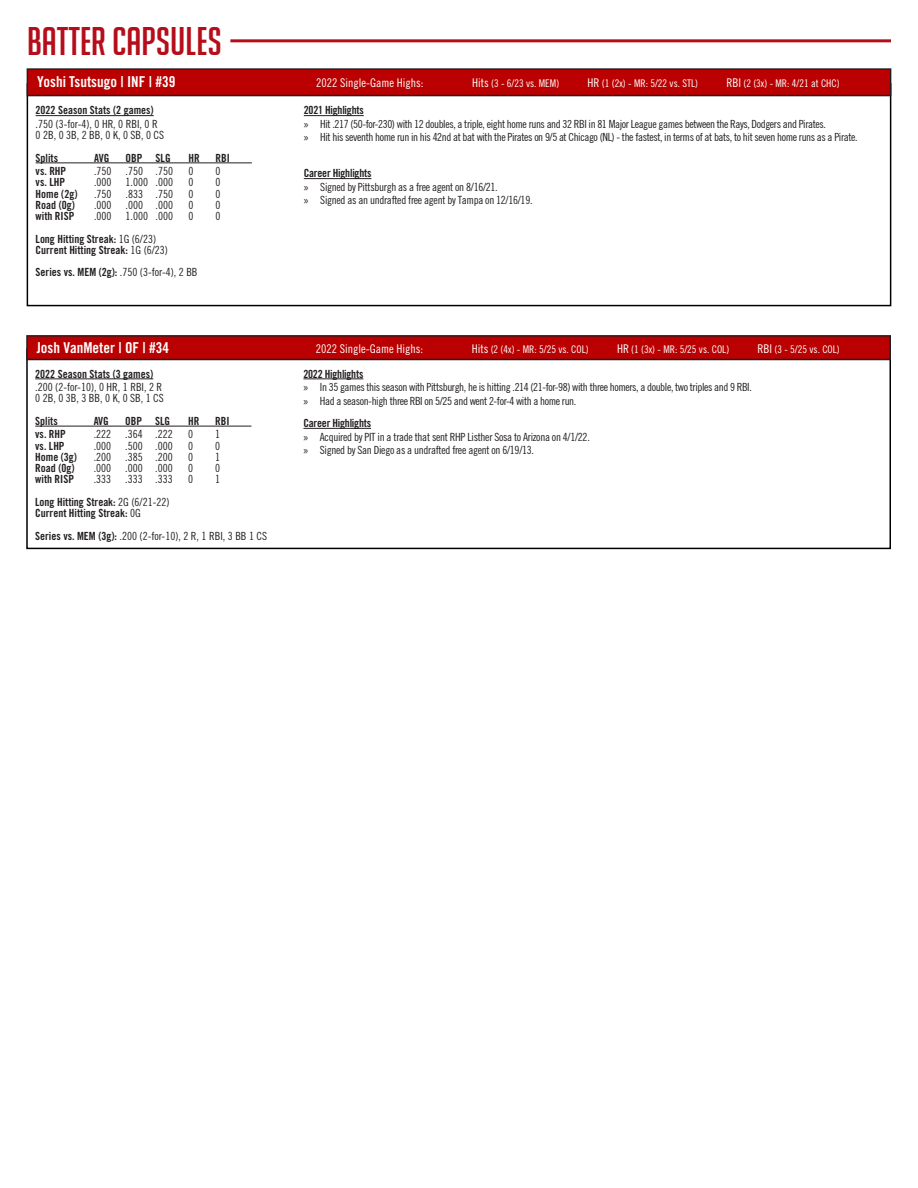
<style>
.page{position:relative;width:918px;height:1188px;background:#fff}
.page>*{position:absolute;margin:0;border:0;box-sizing:border-box;transform-origin:0 0}
.t1{font:39px "Big Noodle Titling";color:#b50e1a}
.t2{font:15px "Trade Gothic LT Std Bd Cn 20";color:#fff}
.t3{font:12px "Trade Gothic LT Std Cn 18";color:#fff}
.t4{font:condensed 11.25px "Trade Gothic No.18";letter-spacing:-.035em;color:#231f20}
.t5{font:11.25px "Trade Gothic LT Std Bd Cn 20";color:#231f20}
.t6{font:11.25px "Trade Gothic LT Std Cn 18";letter-spacing:-.025em;color:#231f20}
.t7{font:11.25px "Trade Gothic LT Std Cn 18";color:#231f20}
.t8{font:11.25px "Trade Gothic LT Std Bd Cn 20";letter-spacing:-.02em;color:#231f20}
.t9{font:10.5px "Trade Gothic LT Std Cn 18";color:#fff}
.s1{font-size:12px}
.s2{font-family:"Trade Gothic LT Std Cn 18"}
.s3{font-family:"Myriad Pro";font-stretch:normal}
.s4{font-family:"Myriad Pro"}
.s5{font-family:"Trade Gothic LT Std Bd Cn 20"}
</style>
<div class="page">
<hr style="left:230px;top:39px;width:661px;height:3px;background:#b50e1a">
<div style="left:26px;top:348px;width:865px;height:201px;border:2px solid #000"></div>
<hr style="left:35px;top:379px;width:118px;height:1px;background:#231f20">
<hr style="left:35px;top:426px;width:216px;height:1px;background:#231f20">
<hr style="left:303px;top:379px;width:60px;height:1px;background:#231f20">
<hr style="left:303px;top:428px;width:68px;height:1px;background:#231f20">
<div style="left:27px;top:336px;width:863px;height:23px;background:#ba0000"></div>
<div style="left:26px;top:335px;width:865px;height:25px;border:2px solid #231f20"></div>
<hr style="left:36px;top:115px;width:118px;height:1px;background:#231f20">
<hr style="left:36px;top:163px;width:216px;height:1px;background:#231f20">
<hr style="left:304px;top:115px;width:60px;height:1px;background:#231f20">
<hr style="left:304px;top:178px;width:67px;height:1px;background:#231f20">
<div style="left:27px;top:69px;width:864px;height:27px;background:#ba0000"></div>
<div style="left:27px;top:68px;width:864px;height:28px;border:2px solid #231f20"></div>
<p class="t1" style="left:27px;top:20px;width:197px">baTTER CAPSULES</p>
<p class="t2" style="left:37px;top:72px;width:140px">Yoshi Tsutsugo | INF | #39</p>
<p class="t3" style="left:316px;top:75px;width:109px">2022 Single-Game Highs:</p>
<p class="t9" style="left:472px;top:77px;width:89px"><span class="s1">Hits</span> (3 - 6/23 vs. MEM)</p>
<p class="t9" style="left:588px;top:77px;width:112px"><span class="s1">HR</span> (1 (2x) - MR: 5/22 vs. STL)</p>
<p class="t9" style="left:726px;top:77px;width:115px"><span class="s1">RBI</span> (2 (3x) - MR: 4/21 at CHC)</p>
<p class="t5" style="left:36px;top:104px;width:120px">2022 Season Stats (2 games)</p>
<p class="t7" style="left:36px;top:117px;width:124px">.750 (3-for-4), 0 HR, 0 RBI, 0 R</p>
<p class="t6" style="left:36px;top:129px;width:130px">0 2B, 0 3B, 2 BB, 0 K, 0 SB, 0 CS</p>
<p class="t5" style="left:36px;top:151px;width:24px">Splits</p>
<p class="t5" style="left:94px;top:151px;width:17px">AVG</p>
<p class="t5" style="left:126px;top:151px;width:46px">OBP SLG</p>
<p class="t5" style="left:189px;top:151px;width:13px">HR</p>
<p class="t5" style="left:216px;top:151px;width:16px">RBI</p>
<p class="t5" style="left:36px;top:164px;width:32px">vs. RHP</p>
<p class="t7" style="left:94px;top:165px;width:80px">.750 .750 .750</p>
<p class="t6" style="left:189px;top:165px;width:6px">0</p>
<p class="t6" style="left:216px;top:165px;width:6px">0</p>
<p class="t5" style="left:36px;top:176px;width:31px">vs. LHP</p>
<p class="t7" style="left:94px;top:176px;width:80px">.000 1.000 .000</p>
<p class="t6" style="left:189px;top:176px;width:6px">0</p>
<p class="t6" style="left:216px;top:176px;width:6px">0</p>
<p class="t5" style="left:36px;top:187px;width:43px">Home (2g)</p>
<p class="t7" style="left:94px;top:187px;width:80px">.750 .833 .750</p>
<p class="t6" style="left:189px;top:187px;width:6px">0</p>
<p class="t6" style="left:216px;top:187px;width:6px">0</p>
<p class="t5" style="left:36px;top:198px;width:41px">Road (0g)</p>
<p class="t7" style="left:94px;top:198px;width:80px">.000 .000 .000</p>
<p class="t6" style="left:189px;top:198px;width:6px">0</p>
<p class="t6" style="left:216px;top:198px;width:6px">0</p>
<p class="t5" style="left:36px;top:209px;width:40px">with RISP</p>
<p class="t7" style="left:94px;top:210px;width:80px">.000 1.000 .000</p>
<p class="t6" style="left:189px;top:210px;width:6px">0</p>
<p class="t6" style="left:216px;top:210px;width:6px">0</p>
<p class="t5" style="left:36px;top:232px;width:122px">Long Hitting Streak: <span class="s2">1G (6/23)</span></p>
<p class="t5" style="left:36px;top:243px;width:134px">Current Hitting Streak: <span class="s2">1G (6/23)</span></p>
<p class="t5" style="left:36px;top:266px;width:163px">Series vs. MEM (2g): <span class="s2">.750 (3-for-4), 2 BB</span></p>
<p class="t8" style="left:304px;top:104px;width:61px">2021 Highlights</p>
<p class="t4" style="left:304px;top:117px;width:524px"><span class="s3">»</span> Hit .217 (50-for-230) with 12 doubles, a triple, eight home runs and 32 RBI in 81 Major League games between the Rays, Dodgers and Pirates.</p>
<p class="t4" style="left:304px;top:131px;width:555px"><span class="s3">»</span> Hit his seventh home run in his 42nd at bat with the Pirates on 9/5 at Chicago (NL) - the fastest, in terms of at bats, to hit seven home runs as a Pirate.</p>
<p class="t8" style="left:304px;top:167px;width:69px">Career Highlights</p>
<p class="t6" style="left:304px;top:180px;width:195px"><span class="s4">»</span> Signed by Pittsburgh as a free agent on 8/16/21.</p>
<p class="t6" style="left:304px;top:194px;width:230px"><span class="s4">»</span> Signed as an undrafted free agent by Tampa on 12/16/19.</p>
<p class="t2" style="left:37px;top:339px;width:134px">Josh VanMeter | OF | #34</p>
<p class="t3" style="left:316px;top:342px;width:109px">2022 Single-Game Highs:</p>
<p class="t9" style="left:472px;top:343px;width:118px"><span class="s1">Hits</span> (2 (4x) - MR: 5/25 vs. COL)</p>
<p class="t9" style="left:617px;top:343px;width:114px"><span class="s1">HR</span> (1 (3x) - MR: 5/25 vs. COL)</p>
<p class="t9" style="left:758px;top:343px;width:84px"><span class="s1">RBI</span> (3 - 5/25 vs. COL)</p>
<p class="t5" style="left:35px;top:367px;width:120px">2022 Season Stats (3 games)</p>
<p class="t7" style="left:35px;top:381px;width:129px">.200 (2-for-10), 0 HR, 1 RBI, 2 R</p>
<p class="t6" style="left:35px;top:392px;width:130px">0 2B, 0 3B, 3 BB, 0 K, 0 SB, 1 CS</p>
<p class="t5" style="left:35px;top:414px;width:24px">Splits</p>
<p class="t5" style="left:94px;top:414px;width:17px">AVG</p>
<p class="t5" style="left:125px;top:414px;width:46px">OBP SLG</p>
<p class="t5" style="left:188px;top:414px;width:13px">HR</p>
<p class="t5" style="left:215px;top:414px;width:16px">RBI</p>
<p class="t5" style="left:35px;top:428px;width:32px">vs. RHP</p>
<p class="t7" style="left:94px;top:428px;width:80px">.222 .364 .222</p>
<p class="t6" style="left:188px;top:428px;width:6px">0</p>
<p class="t6" style="left:215px;top:428px;width:6px">1</p>
<p class="t5" style="left:35px;top:439px;width:31px">vs. LHP</p>
<p class="t7" style="left:94px;top:439px;width:80px">.000 .500 .000</p>
<p class="t6" style="left:188px;top:439px;width:6px">0</p>
<p class="t6" style="left:215px;top:439px;width:6px">0</p>
<p class="t5" style="left:35px;top:450px;width:43px">Home (3g)</p>
<p class="t7" style="left:94px;top:450px;width:80px">.200 .385 .200</p>
<p class="t6" style="left:188px;top:450px;width:6px">0</p>
<p class="t6" style="left:215px;top:450px;width:6px">1</p>
<p class="t5" style="left:35px;top:461px;width:41px">Road (0g)</p>
<p class="t7" style="left:94px;top:462px;width:80px">.000 .000 .000</p>
<p class="t6" style="left:188px;top:462px;width:6px">0</p>
<p class="t6" style="left:215px;top:462px;width:6px">0</p>
<p class="t5" style="left:35px;top:473px;width:40px">with RISP</p>
<p class="t7" style="left:94px;top:473px;width:80px">.333 .333 .333</p>
<p class="t6" style="left:188px;top:473px;width:6px">0</p>
<p class="t6" style="left:215px;top:473px;width:6px">1</p>
<p class="t5" style="left:35px;top:495px;width:136px">Long Hitting Streak: <span class="s2">2G (6/21-22)</span></p>
<p class="t5" style="left:35px;top:506px;width:107px">Current Hitting Streak: <span class="s2">0G</span></p>
<p class="t7" style="left:35px;top:529px;width:233px"><span class="s5">Series vs. MEM (3g):</span> .200 (2-for-10), 2 R, 1 RBI, 3 BB 1 CS</p>
<p class="t8" style="left:303px;top:367px;width:61px">2022 Highlights</p>
<p class="t4" style="left:303px;top:381px;width:450px"><span class="s3">»</span> In 35 games this season with Pittsburgh, he is hitting .214 (21-for-98) with three homers, a double, two triples and 9 RBI.</p>
<p class="t4" style="left:303px;top:394px;width:274px"><span class="s3">»</span> Had a season-high three RBI on 5/25 and went 2-for-4 with a home run.</p>
<p class="t8" style="left:303px;top:416px;width:69px">Career Highlights</p>
<p class="t6" style="left:303px;top:430px;width:288px"><span class="s4">»</span> Acquired by PIT in a trade that sent RHP Listher Sosa to Arizona on 4/1/22.</p>
<p class="t6" style="left:303px;top:444px;width:232px"><span class="s4">»</span> Signed by San Diego as a undrafted free agent on 6/19/13.</p>
</div>
